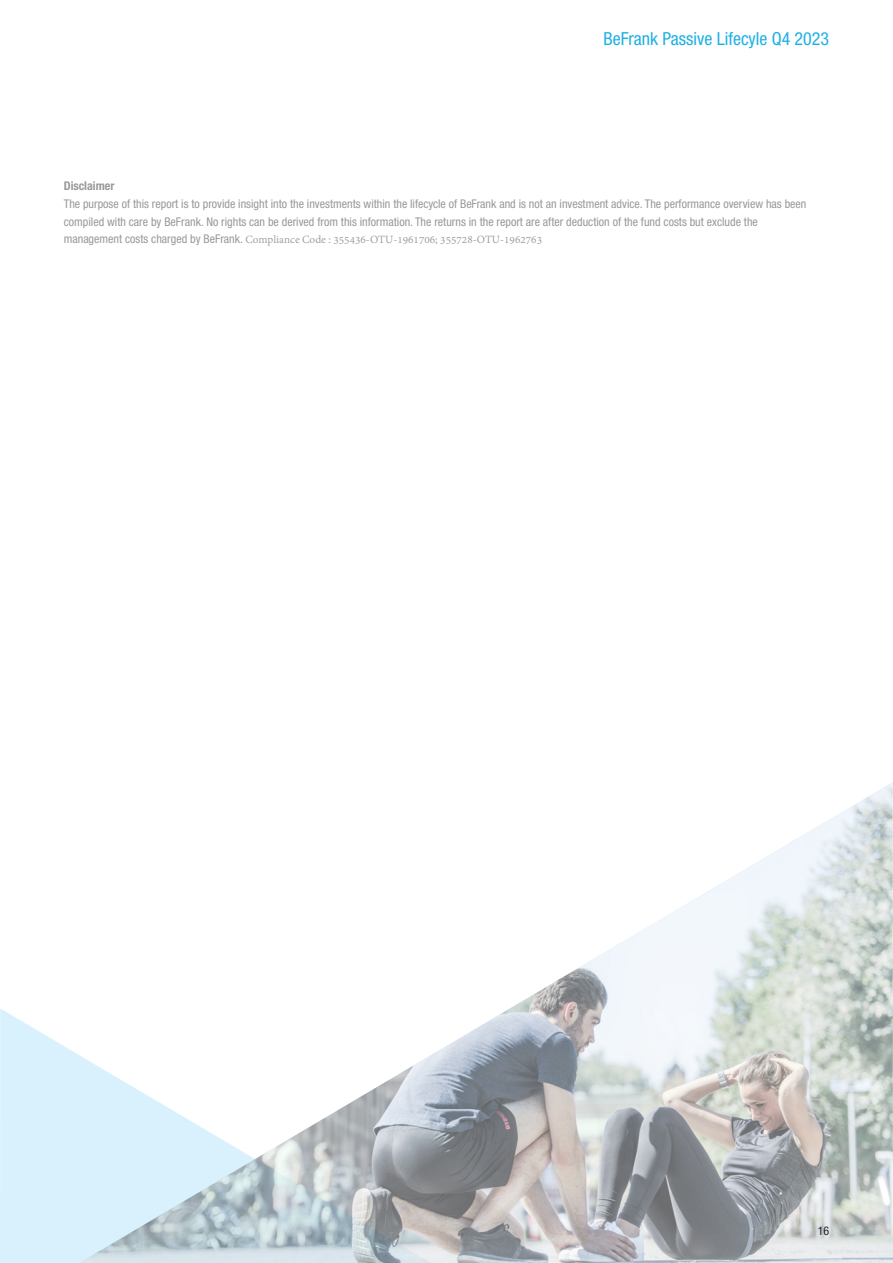
<style>
.page{position:relative;width:893px;height:1263px;background:#fff}
.page>*{position:absolute;margin:0;border:0;box-sizing:border-box;transform-origin:0 0}
.t1{font:condensed 18px "Helvetica Neue LT Std";color:#1fb0e6}
.Disclaimertekst_8_11_grijs{font:condensed 12px/18.3px "Helvetica Neue LT Std";color:#99999a}
.Disclaimertekst_8_11_grijs-2{font:12px "Adobe Devanagari";color:#99999a}
.NN_A4_Pagenumber_right_8pt{font:condensed 12px "Helvetica Neue LT Std";color:#231f20}
.s1{font-weight:700}
.s2{font-family:"Helvetica Neue LT Std";font-stretch:condensed}
</style>
<div class="page">
<svg style="left:1px;top:1009px;width:63px;height:254px;fill:#d9f1fc"></svg>
<svg style="left:0;top:1008px;width:1px;height:255px"></svg>
<img style="left:77px;top:782px;width:816px;height:481px">
<h1 class="t1" style="left:603px;top:28px;width:227px">BeFrank Passive Lifecyle Q4 2023</h1>
<p class="Disclaimertekst_8_11_grijs" style="left:64px;top:176px;width:744px"><span class="s1">Disclaimer<br></span>The purpose of this report is to provide insight into the investments within the lifecycle of BeFrank and is not an investment advice. The performance overview has been compiled with care by BeFrank. No rights can be derived from this information. The returns in the report are after deduction of the fund costs but exclude the</p>
<p class="Disclaimertekst_8_11_grijs-2" style="left:64px;top:233px;width:480px"><span class="s2">management costs charged by BeFrank.</span> Compliance Code : 355436-OTU-1961706; 355728-OTU-1962763</p>
<p class="NN_A4_Pagenumber_right_8pt" style="left:818px;top:1224px;width:13px">16</p>
</div>
